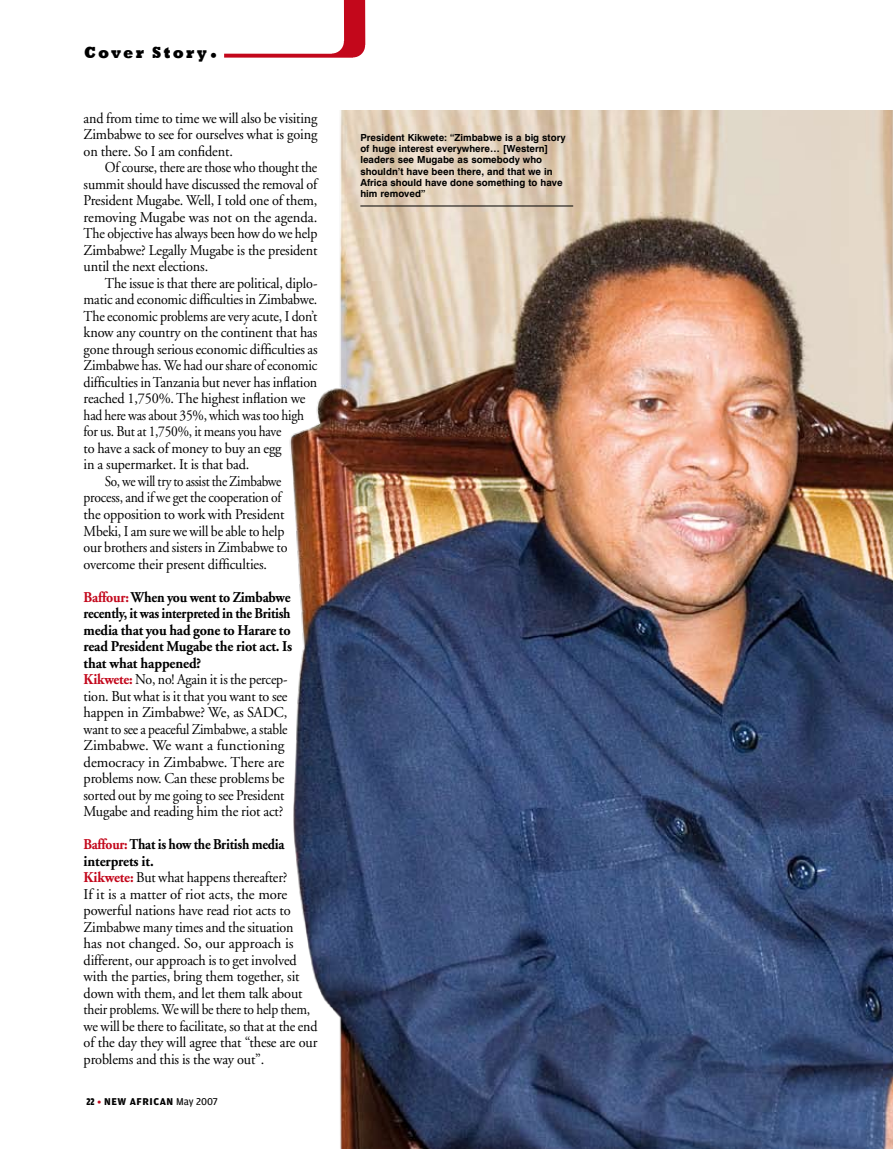
<style>
.page{position:relative;width:893px;height:1149px;background:#fff}
.page>*{position:absolute;margin:0;border:0;box-sizing:border-box;transform-origin:0 0}
.t1{font:800 16.5px "Rockwell";letter-spacing:.15em;color:#000;scale:.9 1}
.t2{font:15px/16.5px "Adobe Garamond";letter-spacing:-.01em;color:#000;scale:.94 1}
.t3{font:15px/16.5px "Adobe Garamond";letter-spacing:-.01em;color:#000;scale:.93 1}
.t4{font:15px/16.5px "Adobe Garamond";letter-spacing:-.01em;color:#000;text-align:justify;scale:.95 1}
.t5{font:15px/16.5px "Adobe Garamond";letter-spacing:-.01em;color:#000;text-align:justify;scale:.91 1}
.t6{font:15px "Adobe Garamond";letter-spacing:-.01em;color:#000;scale:.92 1}
.t7{font:15px "Adobe Garamond";letter-spacing:-.01em;color:#000;scale:.9 1}
.t8{font:15px "Adobe Garamond";letter-spacing:-.01em;color:#000;scale:.88 1}
.t9{font:700 10.5px "Amplitude";letter-spacing:.05em;color:#000}
.t10{font:700 9.75px/11.2px "Swiss 721 BT";color:#000}
.s1{font-weight:700;color:#c3071b}
.s2{font-weight:700}
.s3{font-weight:900;font-size:10.35px}
.s4{font-weight:400}
</style>
<div class="page">
<svg style="left:224px;top:0;width:141px;height:58px"></svg>
<img style="left:289px;top:111px;width:604px;height:1037px">
<hr style="left:360px;top:205px;width:213px;height:1px;background:#000">
<p class="t1" style="left:84px;top:43px;width:138px">Cover Story</p>
<p class="t4" style="left:84px;top:110px;width:248px">and from time to time we will also be visiting Zimbabwe to see for ourselves what is going on there. So I am confident.</p>
<p class="t5" style="left:84px;top:159px;width:259px;text-indent:21px">Of course, there are those who thought the summit should have discussed the removal of President Mugabe. Well, I told one of them, removing Mugabe was not on the agenda.<br>The objective has always been how do we help Zimbabwe? Legally Mugabe is the president until the next elections.</p>
<p class="t2" style="left:105px;top:275px;width:228px">The issue is that there are political, diplo-</p>
<p class="t6" style="left:84px;top:291px;width:256px">matic and economic difficulties in Zimbabwe.</p>
<p class="t6" style="left:84px;top:308px;width:256px">The economic problems are very acute, I don’t</p>
<p class="t4" style="left:84px;top:324px;width:248px">know any country on the continent that has</p>
<p class="t2" style="left:84px;top:341px;width:250px">gone through serious economic difficulties as</p>
<p class="t6" style="left:84px;top:357px;width:256px">Zimbabwe has. We had our share of economic</p>
<p class="t3" style="left:84px;top:374px;width:253px">difficulties in Tanzania but never has inflation</p>
<p class="t4" style="left:84px;top:390px;width:235px">reached 1,750%. The highest inflation we</p>
<p class="t7" style="left:84px;top:407px;width:247px">had here was about 35%, which was too high</p>
<p class="t7" style="left:84px;top:423px;width:221px">for us. But at 1,750%, it means you have</p>
<p class="t4" style="left:84px;top:440px;width:210px">to have a sack of money to buy an egg</p>
<p class="t4" style="left:84px;top:456px;width:176px">in a supermarket. It is that bad.</p>
<p class="t8" style="left:105px;top:473px;width:202px">So, we will try to assist the Zimbabwe</p>
<p class="t5" style="left:84px;top:489px;width:219px">process, and if we get the cooperation of</p>
<p class="t4" style="left:84px;top:506px;width:213px">the opposition to work with President</p>
<p class="t3" style="left:84px;top:522px;width:217px">Mbeki, I am sure we will be able to help</p>
<p class="t3" style="left:84px;top:539px;width:221px">our brothers and sisters in Zimbabwe to</p>
<p class="t4" style="left:84px;top:555px;width:195px">overcome their present difficulties.</p>
<p class="t3" style="left:84px;top:588px;width:226px"><span class="s1">Baffour:</span> <span class="s2">When you went to Zimbabwe recently, it was interpreted in the British media that you had gone to Harare to read President Mugabe the riot act. Is that what happened?<br></span><span class="s1">Kikwete:</span> No, no! Again it is the percep&shy;tion. But what is it that you want to see happen in Zimbabwe? We, as SADC, want to see a peaceful Zimbabwe, a stable Zimbabwe. We want a functioning democracy in Zimbabwe. There are problems now. Can these problems be sorted out by me going to see President Mugabe and reading him the riot act?</p>
<p class="t2" style="left:84px;top:836px;width:250px"><span class="s1">Baffour:</span> <span class="s2">That is how the British media interprets it.<br></span><span class="s1">Kikwete:</span> But what happens thereafter?<br>If it is a matter of riot acts, the more powerful nations have read riot acts to Zimbabwe many times and the situation<br>has not changed. So, our approach is different, our approach is to get involved with the parties, bring them together, sit down with them, and let them talk about their problems. We will be there to help them, we will be there to facilitate, so that at the end of the day they will agree that “these are our problems and this is the way out”.</p>
<p class="t9" style="left:87px;top:1095px;width:133px"><span class="s3">22</span> <sup>■</sup> NEW AFRICAN <span class="s4">May 2007</span></p>
<p class="t10" style="left:360px;top:132px;width:207px">President Kikwete: “Zimbabwe is a big story of huge interest everywhere… [Western] leaders see Mugabe as somebody who shouldn’t have been there, and that we in Africa should have done something to have him removed”</p>
</div>
